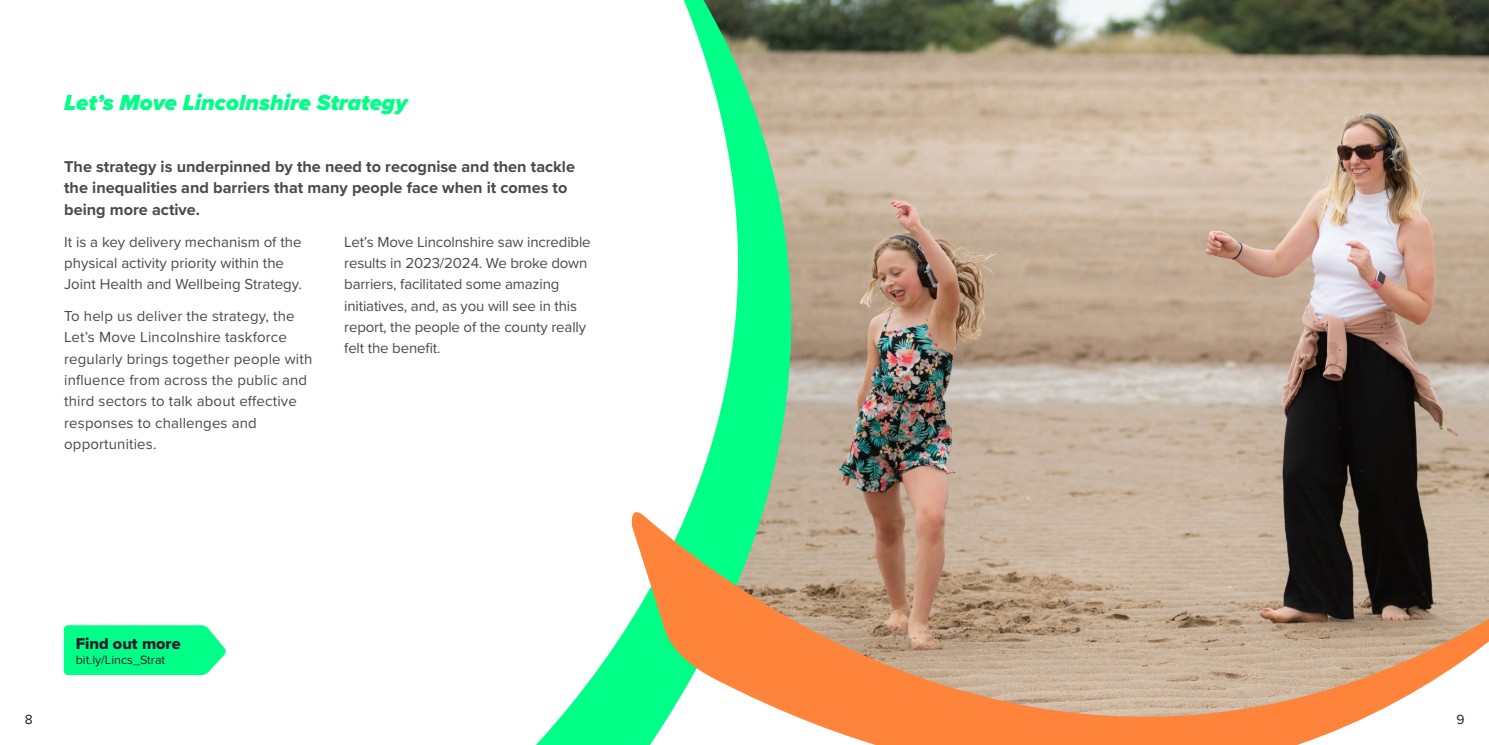
<style>
.page{position:relative;width:1489px;height:745px;background:#fff}
.page>*{position:absolute;margin:0;border:0;box-sizing:border-box;transform-origin:0 0}
.Continuation_green{font:italic 900 22.5px "Proxima Nova";color:#00ff87}
.Follow_on_intro{font:700 16.25px/21.2px "Proxima Nova";color:#4a4a49}
.t1{font:16.25px "Proxima Nova Extrabld";color:#2c192c}
.Body{font:15px/21.2px "Proxima Nova";color:#4a4a49}
.t2{font:13.75px "Proxima Nova";color:#2c192c}
.t3{font:12.5px "Proxima Nova";color:#2c192c}
</style>
<div class="page">
<img style="left:982px;top:0;width:506px;height:502px">
<svg style="left:537px;top:0;width:445px;height:744px"></svg>
<svg style="left:628px;top:502px;width:860px;height:242px;background:#bda27e"></svg>
<svg style="left:63px;top:625px;width:163px;height:50px;background:#11ff8f"></svg>
<p class="Continuation_green" style="left:64px;top:85px;width:345px">Let’s Move Lincolnshire Strategy</p>
<p class="Follow_on_intro" style="left:64px;top:156px;width:512px">The strategy is underpinned by the need to recognise and then tackle the inequalities and barriers that many people face when it comes to being more active.</p>
<p class="Body" style="left:64px;top:230px;width:239px">It is a key delivery mechanism of the physical activity priority within the<br>Joint Health and Wellbeing Strategy.</p>
<p class="Body" style="left:64px;top:304px;width:250px">To help us deliver the strategy, the<br>Let’s Move Lincolnshire taskforce regularly brings together people with influence from across the public and third sectors to talk about effective responses to challenges and opportunities.</p>
<p class="Body" style="left:344px;top:230px;width:248px">Let’s Move Lincolnshire saw incredible results in 2023/2024. We broke down barriers, facilitated some amazing initiatives, and, as you will see in this report, the people of the county really felt the benefit.</p>
<p class="t1" style="left:76px;top:630px;width:106px">Find out more</p>
<p class="t3" style="left:76px;top:649px;width:91px">bit.ly/Lincs_Strat</p>
<p class="t2" style="left:25px;top:708px;width:9px">8</p>
<p class="t2" style="left:1456px;top:708px;width:10px">9</p>
</div>
